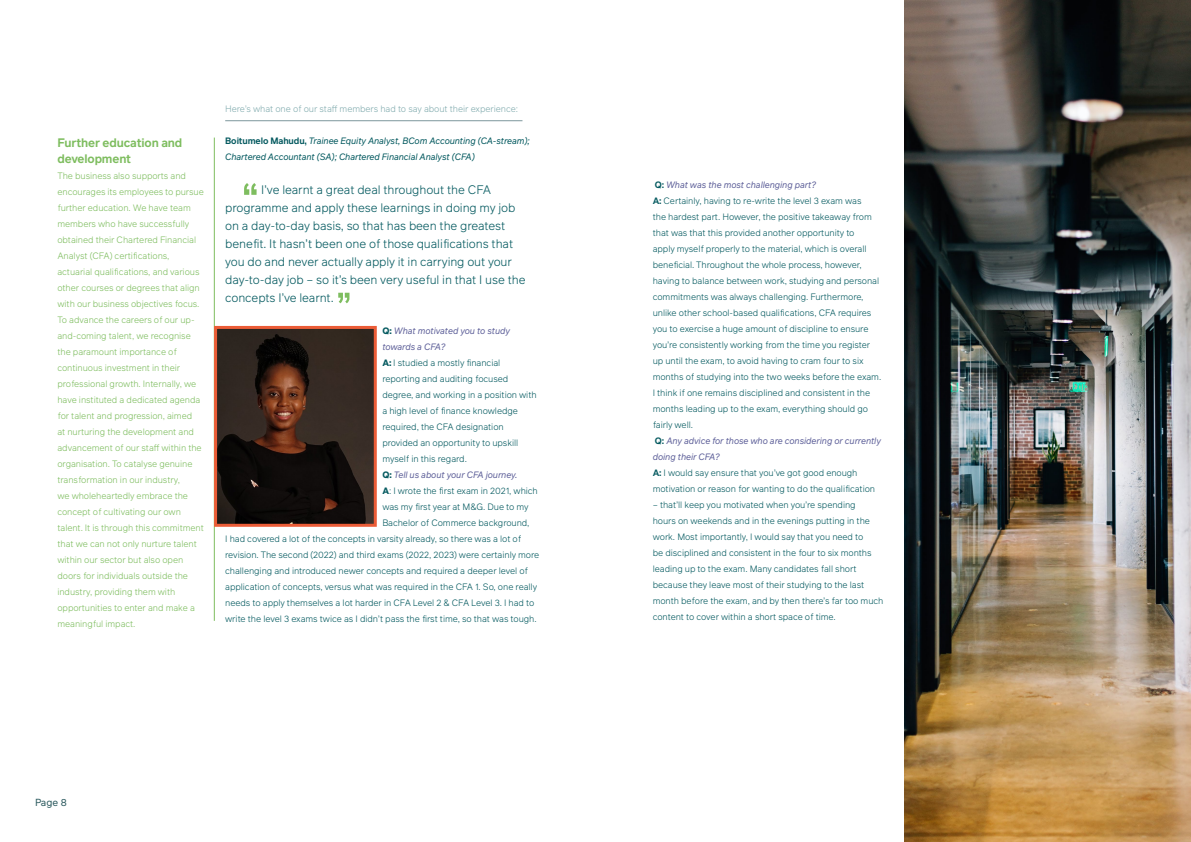
<style>
.page{position:relative;width:1191px;height:842px;background:#fff}
.page>*{position:absolute;margin:0;border:0;box-sizing:border-box;transform-origin:0 0}
.t1{font:300 12px/18px "Infra";letter-spacing:-.01em;color:#055a60}
.t2{font:600 12px/16px "Infra";letter-spacing:-.01em;color:#7ebd5f}
.t3{font:10px "Infra";color:#2c5a5f}
.t4{font:300 9px/16px "Infra";letter-spacing:-.01em;color:#055a60}
.t5{font:300 9px/16px "Infra";letter-spacing:-.01em;color:#7ebd5f}
.t6{font:italic 9px/16px "Infra";letter-spacing:-.01em;color:#055a60}
.t7{font:italic 9px "Infra";letter-spacing:-.01em;color:#61639b}
.t8{font:300 9px "Infra";letter-spacing:-.01em;color:#82acaf}
.s1{font-weight:600;font-style:normal}
.s2{font-weight:700;font-style:normal;color:#055a60}
.s3{font-weight:700}
.s4{font-weight:600}
.s5{font-weight:400;font-style:italic;color:#61639b}
</style>
<div class="page">
<svg style="left:338px;top:293px;width:11px;height:10px"></svg>
<svg style="left:244px;top:183px;width:12px;height:12px"></svg>
<hr style="left:214px;top:138px;width:1px;height:483px;background:#7ebd5f">
<img style="left:218px;top:330px;width:155px;height:193px">
<div style="left:214px;top:326px;width:163px;height:201px;border:3px solid #eb5c37"></div>
<img style="left:904px;top:0;width:287px;height:842px">
<hr style="left:225px;top:120px;width:297px;height:1px;background:#7d979c">
<h1 class="t2" style="left:57px;top:134px;width:126px">Further education and development</h1>
<p class="t5" style="left:57px;top:167px;width:148px">The business also supports and encourages its employees to pursue further education. We have team members who have successfully obtained their Chartered Financial Analyst (CFA) certifications, actuarial qualifications, and various other courses or degrees that align with our business objectives focus.<br>To advance the careers of our up&shy;and-coming talent, we recognise the paramount importance of continuous investment in their professional growth. Internally, we have instituted a dedicated agenda for talent and progression, aimed<br>at nurturing the development and advancement of our staff within the organisation. To catalyse genuine transformation in our industry,<br>we wholeheartedly embrace the concept of cultivating our own talent. It is through this commitment that we can not only nurture talent within our sector but also open doors for individuals outside the industry, providing them with opportunities to enter and make a meaningful impact.</p>
<p class="t8" style="left:225px;top:102px;width:294px">Here’s what one of our staff members had to say about their experience:</p>
<p class="t6" style="left:225px;top:132px;width:306px"><span class="s1">Boitumelo Mahudu,</span> Trainee Equity Analyst, BCom Accounting (CA-stream);<br>Chartered Accountant (SA); Chartered Financial Analyst (CFA)</p>
<p class="t1" style="left:225px;top:180px;width:302px;text-indent:36px">I’ve learnt a great deal throughout the CFA programme and apply these learnings in doing my job on a day-to-day basis, so that has been the greatest benefit. It hasn’t been one of those qualifications that you do and never actually apply it in carrying out your day-to-day job – so it’s been very useful in that I use the concepts I’ve learnt.</p>
<p class="t7" style="left:382px;top:324px;width:129px"><span class="s2">Q:</span> What motivated you to study</p>
<p class="t7" style="left:382px;top:340px;width:64px">towards a CFA?</p>
<p class="t4" style="left:382px;top:354px;width:120px"><span class="s3">A:</span> I studied a mostly financial</p>
<p class="t4" style="left:382px;top:370px;width:128px">reporting and auditing focused</p>
<p class="t4" style="left:382px;top:386px;width:156px">degree, and working in a position with</p>
<p class="t4" style="left:382px;top:402px;width:137px">a high level of finance knowledge</p>
<p class="t4" style="left:382px;top:418px;width:123px">required, the CFA designation</p>
<p class="t4" style="left:382px;top:434px;width:137px">provided an opportunity to upskill</p>
<p class="t4" style="left:382px;top:450px;width:86px">myself in this regard.</p>
<p class="t7" style="left:382px;top:468px;width:137px"><span class="s2">Q:</span> Tell us about your CFA journey.</p>
<p class="t4" style="left:382px;top:482px;width:157px"><span class="s3">A</span>: I wrote the first exam in 2021, which</p>
<p class="t4" style="left:382px;top:498px;width:148px">was my first year at M&amp;G. Due to my</p>
<p class="t4" style="left:382px;top:514px;width:149px">Bachelor of Commerce background,</p>
<p class="t4" style="left:225px;top:530px;width:297px">I had covered a lot of the concepts in varsity already, so there was a lot of</p>
<p class="t4" style="left:225px;top:546px;width:316px">revision. The second (2022) and third exams (2022, 2023) were certainly more</p>
<p class="t4" style="left:225px;top:562px;width:304px">challenging and introduced newer concepts and required a deeper level of</p>
<p class="t4" style="left:225px;top:578px;width:313px">application of concepts, versus what was required in the CFA 1. So, one really</p>
<p class="t4" style="left:225px;top:594px;width:311px">needs to apply themselves a lot harder in CFA Level 2 &amp; CFA Level 3. I had to</p>
<p class="t4" style="left:225px;top:610px;width:313px">write the level 3 exams twice as I didn’t pass the first time, so that was tough.</p>
<p class="t3" style="left:35px;top:795px;width:33px">Page 8</p>
<p class="t4" style="left:652px;top:177px;width:230px"><span class="s4">Q:</span> <span class="s5">What was the most challenging part?<br></span><span class="s4">A:</span> Certainly, having to re-write the level 3 exam was<br>the hardest part. However, the positive takeaway from that was that this provided another opportunity to<br>apply myself properly to the material, which is overall beneficial. Throughout the whole process, however, having to balance between work, studying and personal commitments was always challenging. Furthermore, unlike other school-based qualifications, CFA requires you to exercise a huge amount of discipline to ensure you’re consistently working from the time you register up until the exam, to avoid having to cram four to six months of studying into the two weeks before the exam.<br>I think if one remains disciplined and consistent in the months leading up to the exam, everything should go fairly well.<br><span class="s4">Q:</span> <span class="s5">Any advice for those who are considering or currently doing their CFA?<br></span><span class="s4">A:</span> I would say ensure that you’ve got good enough motivation or reason for wanting to do the qualification</p>
<p class="t4" style="left:652px;top:497px;width:232px">– that’ll keep you motivated when you’re spending<br>hours on weekends and in the evenings putting in the work. Most importantly, I would say that you need to<br>be disciplined and consistent in the four to six months leading up to the exam. Many candidates fall short because they leave most of their studying to the last month before the exam, and by then there’s far too much content to cover within a short space of time.</p>
</div>
